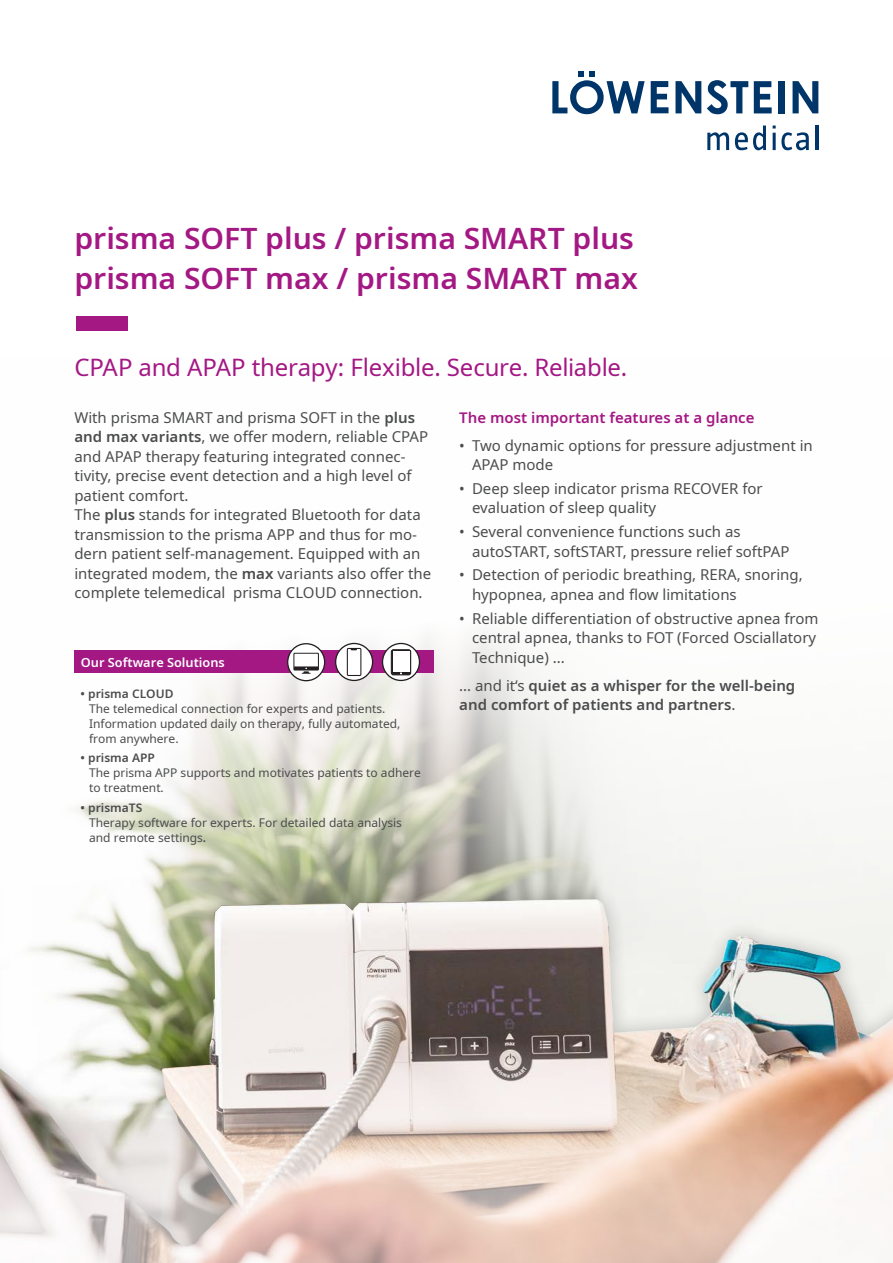
<style>
.page{position:relative;width:893px;height:1263px;background:#fff}
.page>*{position:absolute;margin:0;border:0;box-sizing:border-box;transform-origin:0 0}
.Headline{font:600 30px/40.5px "Noto Sans";color:#a41884}
.Subheadline{font:24px "Noto Sans";letter-spacing:-.01em;color:#a41884}
.t1{font:15px/19.5px "Noto Sans";color:#4b4c4d}
.t2{font:600 15px/19.5px "Noto Sans";color:#4b4c4d}
.t3{font:600 15px "Noto Sans";color:#a41884}
.FT_8pt_10pt{font:600 12.75px "Noto Sans";color:#fff}
.FT_8pt_10pt-2{font:12px/15px "Noto Sans";color:#4b4c4d}
.s1{font-weight:600}
.s2{font-weight:400}
</style>
<div class="page">
<img style="left:75px;top:634px;width:818px;height:248px">
<div style="left:0;top:882px;width:893px;height:381px;background:#231f20;opacity:.25"></div>
<img style="left:0;top:899px;width:893px;height:140px">
<svg style="left:0;top:1039px;width:893px;height:224px"></svg>
<svg style="left:792px;top:81px;width:26px;height:32px"></svg>
<div style="left:778px;top:81px;width:6px;height:32px;background:#00356a"></div>
<svg style="left:675px;top:81px;width:26px;height:32px"></svg>
<svg style="left:552px;top:71px;width:93px;height:43px"></svg>
<svg style="left:651px;top:81px;width:17px;height:32px"></svg>
<svg style="left:754px;top:81px;width:18px;height:32px"></svg>
<svg style="left:707px;top:80px;width:41px;height:34px"></svg>
<svg style="left:735px;top:126px;width:31px;height:24px"></svg>
<hr style="left:815px;top:126px;width:3px;height:24px;background:#00356a">
<svg style="left:707px;top:132px;width:22px;height:18px"></svg>
<svg style="left:773px;top:126px;width:36px;height:24px"></svg>
<div style="left:74px;top:650px;width:360px;height:23px;background:#a41884"></div>
<svg style="left:382px;top:643px;width:37px;height:37px"></svg>
<div style="left:382px;top:643px;width:38px;height:38px;border:1px solid #231f20;border-radius:50%"></div>
<svg style="left:391px;top:650px;width:20px;height:25px"></svg>
<div style="left:391px;top:649px;width:20px;height:26px;border:1px solid #231f20;border-radius:2px"></div>
<div style="left:393px;top:651px;width:16px;height:20px;background:#fff"></div>
<svg style="left:336px;top:643px;width:37px;height:37px"></svg>
<div style="left:335px;top:643px;width:38px;height:38px;border:1px solid #231f20;border-radius:50%"></div>
<div style="left:347px;top:648px;width:14px;height:27px;background:#fff"></div>
<div style="left:347px;top:648px;width:14px;height:28px;border:1px solid #231f20"></div>
<svg style="left:351px;top:648px;width:6px;height:2px"></svg>
<svg style="left:288px;top:644px;width:37px;height:37px"></svg>
<div style="left:287px;top:643px;width:38px;height:38px;border:1px solid #231f20;border-radius:50%"></div>
<div style="left:293px;top:653px;width:26px;height:17px;border:1px solid #231f20"></div>
<svg style="left:294px;top:654px;width:24px;height:20px"></svg>
<div style="left:77px;top:316px;width:51px;height:15px;background:#a41884"></div>
<p class="Headline" style="left:74px;top:218px;width:565px">prisma SOFT plus / prisma SMART plus prisma SOFT max / prisma SMART max</p>
<p class="Subheadline" style="left:74px;top:350px;width:554px">CPAP and APAP therapy: Flexible. Secure. Reliable.</p>
<p class="t1" style="left:74px;top:408px;width:355px">With prisma SMART and prisma SOFT in the <span class="s1">plus and max variants</span>, we offer modern, reliable CPAP and APAP therapy featuring integrated connec&shy;tivity, precise event detection and a high level of patient comfort.</p>
<p class="t1" style="left:74px;top:505px;width:358px">The <span class="s1">plus</span> stands for integrated Bluetooth for data transmission to the prisma APP and thus for mo&shy;dern patient self-management. Equipped with an integrated modem, the <span class="s1">max</span> variants also offer the complete telemedical prisma CLOUD connection.</p>
<p class="FT_8pt_10pt" style="left:81px;top:654px;width:146px">Our Software Solutions</p>
<p class="FT_8pt_10pt-2" style="left:89px;top:686px;width:313px;text-indent:-9px"><span class="s1">• prisma CLOUD<br></span>The telemedical connection for experts and patients.<br>Information updated daily on therapy, fully automated, from anywhere.</p>
<p class="FT_8pt_10pt-2" style="left:89px;top:751px;width:333px;text-indent:-9px"><span class="s1">• prisma APP<br></span>The prisma APP supports and motivates patients to adhere to treatment.</p>
<p class="FT_8pt_10pt-2" style="left:89px;top:800px;width:314px;text-indent:-9px"><span class="s1">• prismaTS<br></span>Therapy software for experts. For detailed data analysis and remote settings<span class="s1">.</span></p>
<p class="t3" style="left:459px;top:406px;width:297px">The most important features at a glance</p>
<p class="t1" style="left:472px;top:436px;width:342px;text-indent:-13px">• Two dynamic options for pressure adjustment in<br>APAP mode</p>
<p class="t1" style="left:472px;top:479px;width:292px;text-indent:-13px">• Deep sleep indicator prisma RECOVER for evaluation of sleep quality</p>
<p class="t1" style="left:472px;top:522px;width:319px;text-indent:-13px">• Several convenience functions such as autoSTART, softSTART, pressure relief softPAP</p>
<p class="t1" style="left:472px;top:565px;width:332px;text-indent:-13px">• Detection of periodic breathing, RERA, snoring, hypopnea, apnea and flow limitations</p>
<p class="t1" style="left:472px;top:609px;width:348px;text-indent:-13px">• Reliable differentiation of obstructive apnea from central apnea, thanks to FOT (Forced Osciallatory<br>Technique) ...</p>
<p class="t2" style="left:459px;top:676px;width:338px"><span class="s2">... and it‘s</span> quiet as a whisper for the well-being and comfort of patients and partners<span class="s2">.</span></p>
</div>
